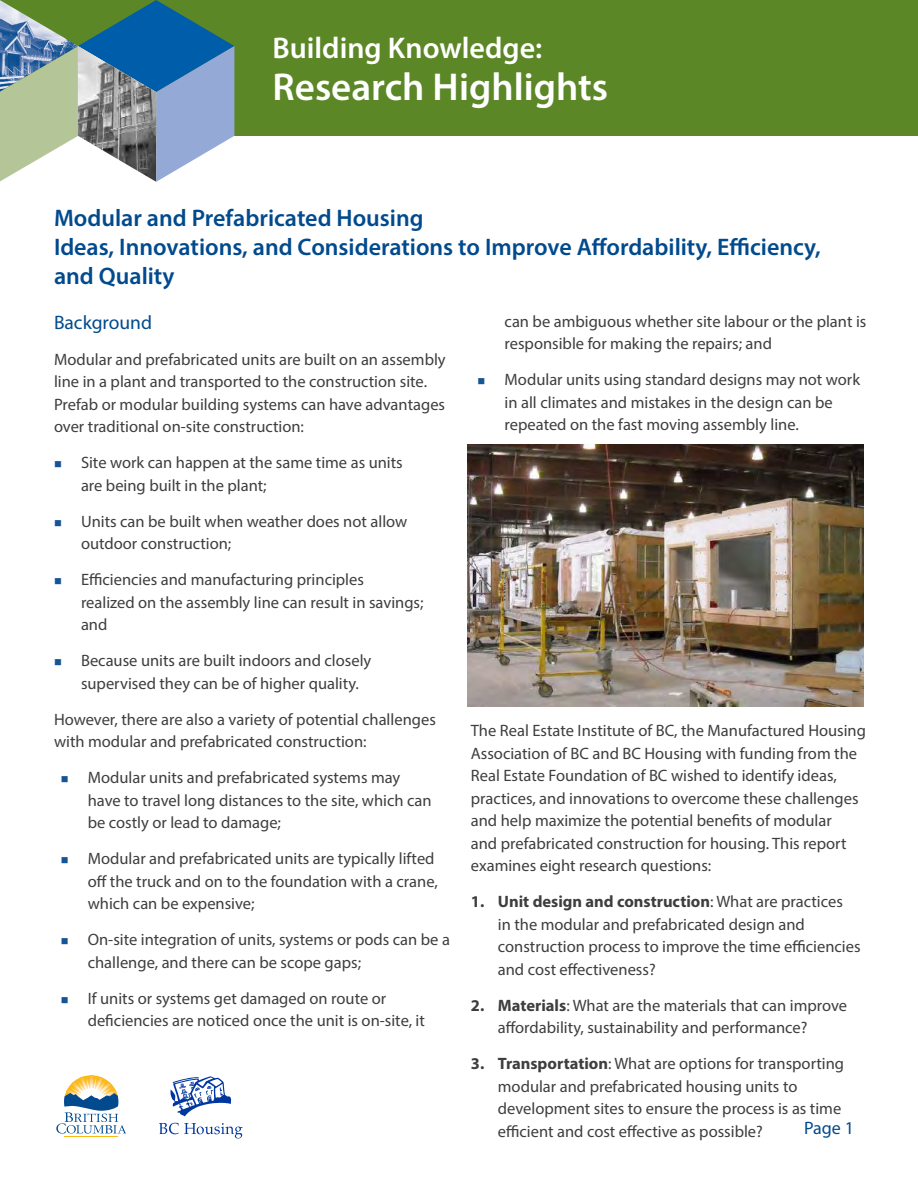
<style>
.page{position:relative;width:918px;height:1188px;background:#fff}
.page>*{position:absolute;margin:0;border:0;box-sizing:border-box;transform-origin:0 0}
.t1{font:600 39px "Myriad Pro";color:#fff}
.t2{font:600 30px "Myriad Pro";color:#fff}
.t3{font:600 24px/28.8px "Myriad Pro";color:#004a8d}
.t4{font:19.5px "Myriad Pro";color:#004a8d}
.t5{font:18px "Myriad Pro";color:#004a8d}
.t6{font:16.5px/22.5px "Myriad Pro";color:#3e3e3f}
.s1{font-weight:700}
</style>
<div class="page">
<div style="left:0;top:0;width:918px;height:136px;background:#5c8727"></div>
<svg style="left:0;top:0;width:234px;height:182px"></svg>
<img style="left:78px;top:46px;width:78px;height:136px">
<hr style="left:65px;top:1137px;width:53px;height:1px;background:#fcb814">
<svg style="left:56px;top:1075px;width:70px;height:59px"></svg>
<svg style="left:170px;top:1076px;width:61px;height:40px"></svg>
<svg style="left:159px;top:1123px;width:84px;height:16px"></svg>
<img style="left:468px;top:445px;width:396px;height:261px">
<h2 class="t2" style="left:273px;top:29px;width:271px">Building Knowledge:</h2>
<h1 class="t1" style="left:273px;top:62px;width:337px">Research Highlights</h1>
<h3 class="t3" style="left:54px;top:203px;width:768px">Modular and Prefabricated Housing<br>Ideas, Innovations, and Considerations to Improve Affordability, Efficiency, and Quality</h3>
<p class="t4" style="left:54px;top:310px;width:100px">Background</p>
<p class="t6" style="left:54px;top:348px;width:393px">Modular and prefabricated units are built on an assembly line in a plant and transported to the construction site.<br>Prefab or modular building systems can have advantages over traditional on-site construction:</p>
<p class="t6" style="left:81px;top:451px;width:323px">Site work can happen at the same time as units are being built in the plant;</p>
<p class="t6" style="left:81px;top:510px;width:328px">Units can be built when weather does not allow outdoor construction;</p>
<p class="t6" style="left:81px;top:568px;width:344px">Efficiencies and manufacturing principles<br>realized on the assembly line can result in savings; and</p>
<p class="t6" style="left:81px;top:649px;width:292px">Because units are built indoors and closely supervised they can be of higher quality.</p>
<p class="t6" style="left:54px;top:708px;width:383px">However, there are also a variety of potential challenges with modular and prefabricated construction:</p>
<p class="t6" style="left:88px;top:766px;width:345px">Modular units and prefabricated systems may have to travel long distances to the site, which can be costly or lead to damage;</p>
<p class="t6" style="left:88px;top:847px;width:352px">Modular and prefabricated units are typically lifted off the truck and on to the foundation with a crane, which can be expensive;</p>
<p class="t6" style="left:88px;top:928px;width:364px">On-site integration of units, systems or pods can be a challenge, and there can be scope gaps;</p>
<p class="t6" style="left:88px;top:987px;width:339px">If units or systems get damaged on route or deficiencies are noticed once the unit is on-site, it</p>
<p class="t6" style="left:505px;top:310px;width:363px">can be ambiguous whether site labour or the plant is responsible for making the repairs; and</p>
<p class="t6" style="left:505px;top:368px;width:357px">Modular units using standard designs may not work in all climates and mistakes in the design can be repeated on the fast moving assembly line.</p>
<p class="t6" style="left:471px;top:719px;width:397px">The Real Estate Institute of BC, the Manufactured Housing Association of BC and BC Housing with funding from the Real Estate Foundation of BC wished to identify ideas, practices, and innovations to overcome these challenges and help maximize the potential benefits of modular<br>and prefabricated construction for housing. This report examines eight research questions:</p>
<p class="t6" style="left:498px;top:890px;width:364px;text-indent:-27px"><span class="s1">1. Unit design and construction</span>: What are practices<br>in the modular and prefabricated design and construction process to improve the time efficiencies and cost effectiveness?</p>
<p class="t6" style="left:498px;top:994px;width:351px;text-indent:-27px"><span class="s1">2. Materials</span>: What are the materials that can improve affordability, sustainability and performance?</p>
<p class="t6" style="left:498px;top:1052px;width:348px;text-indent:-27px"><span class="s1">3. Transportation</span>: What are options for transporting modular and prefabricated housing units to development sites to ensure the process is as time efficient and cost effective as possible?</p>
<p class="t5" style="left:804px;top:1117px;width:51px">Page 1</p>
</div>
